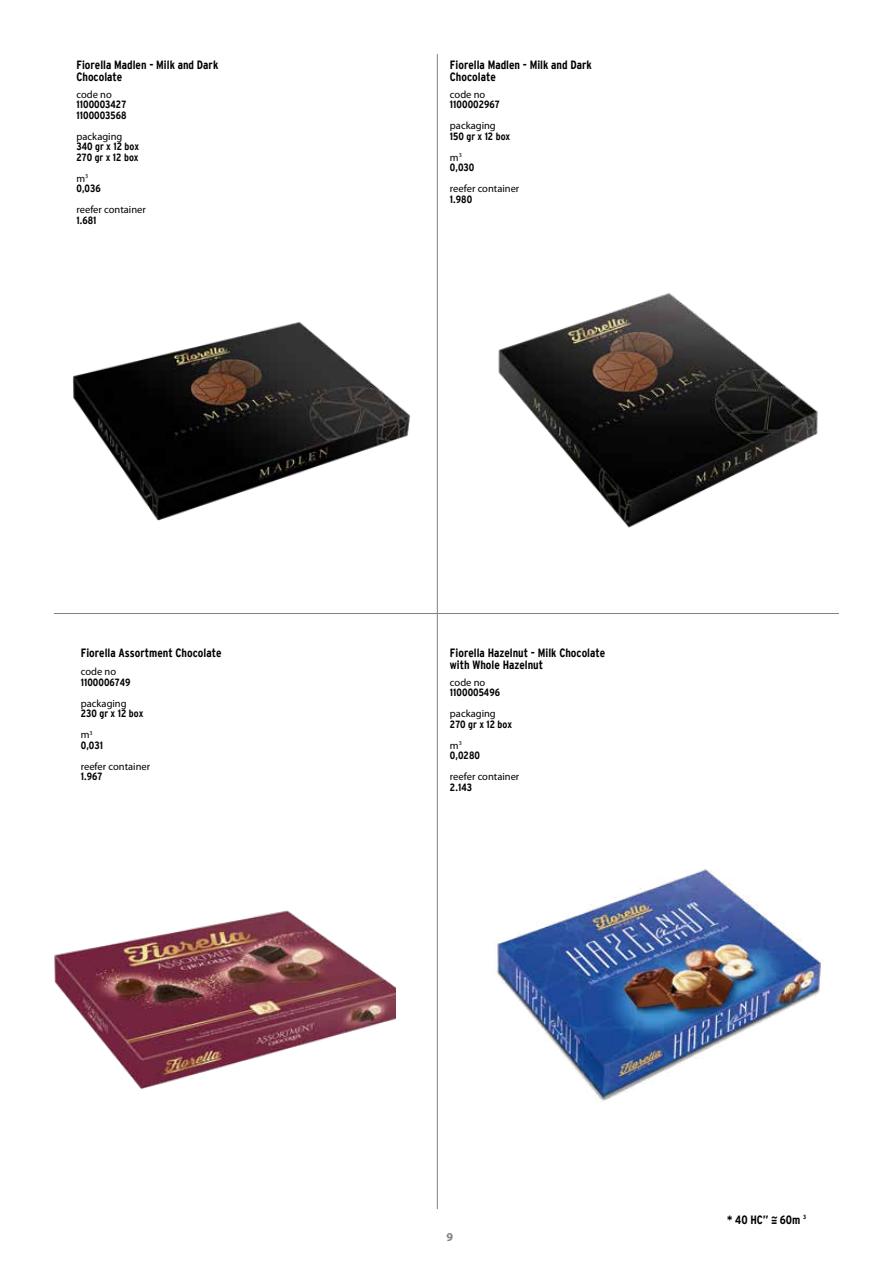
<style>
.page{position:relative;width:893px;height:1263px;background:#fff}
.page>*{position:absolute;margin:0;border:0;box-sizing:border-box;transform-origin:0 0}
.t1{font:700 condensed 12px/12px "Interstate TR";color:#000}
.t2{font:700 12px "Myriad Pro";color:#808285}
.t3{font:700 condensed 10.5px/10.5px "Interstate TR";color:#000}
.t4{font:10.5px "Myriad Pro";color:#000}
.t5{font:700 condensed 6px "Interstate TR";color:#000}
</style>
<div class="page">
<img style="left:54px;top:910px;width:342px;height:180px">
<hr style="left:54px;top:613px;width:785px;height:1px;background:#808285">
<hr style="left:437px;top:54px;width:1px;height:1155px;background:#808285">
<img style="left:72px;top:322px;width:338px;height:199px">
<img style="left:498px;top:293px;width:320px;height:235px">
<img style="left:496px;top:869px;width:327px;height:233px">
<p class="t1" style="left:76px;top:58px;width:143px">Fiorella Madlen - Milk and Dark<br>Chocolate</p>
<p class="t4" style="left:76px;top:88px;width:37px">code no</p>
<p class="t3" style="left:76px;top:99px;width:52px">1100003427<br>1100003568</p>
<p class="t4" style="left:76px;top:130px;width:47px">packaging</p>
<p class="t3" style="left:76px;top:141px;width:64px">340 gr x 12 box<br>270 gr x 12 box</p>
<p class="t4" style="left:76px;top:172px;width:13px">m<sup>3</sup></p>
<p class="t3" style="left:76px;top:183px;width:26px">0,036</p>
<p class="t4" style="left:76px;top:203px;width:71px">reefer container</p>
<p class="t3" style="left:76px;top:215px;width:22px">1.681</p>
<p class="t1" style="left:81px;top:646px;width:142px">Fiorella Assortment Chocolate</p>
<p class="t4" style="left:81px;top:665px;width:37px">code no</p>
<p class="t3" style="left:81px;top:677px;width:51px">1100006749</p>
<p class="t4" style="left:81px;top:697px;width:47px">packaging</p>
<p class="t3" style="left:81px;top:708px;width:64px">230 gr x 12 box</p>
<p class="t4" style="left:81px;top:728px;width:13px">m<sup>3</sup></p>
<p class="t3" style="left:81px;top:740px;width:24px">0,031</p>
<p class="t4" style="left:81px;top:760px;width:71px">reefer container</p>
<p class="t3" style="left:81px;top:771px;width:23px">1.967</p>
<p class="t1" style="left:450px;top:58px;width:143px">Fiorella Madlen - Milk and Dark<br>Chocolate</p>
<p class="t4" style="left:450px;top:88px;width:37px">code no</p>
<p class="t3" style="left:450px;top:99px;width:51px">1100002967</p>
<p class="t4" style="left:450px;top:119px;width:47px">packaging</p>
<p class="t3" style="left:450px;top:131px;width:62px">150 gr x 12 box</p>
<p class="t4" style="left:450px;top:151px;width:13px">m<sup>3</sup></p>
<p class="t3" style="left:450px;top:162px;width:26px">0,030</p>
<p class="t4" style="left:450px;top:182px;width:71px">reefer container</p>
<p class="t3" style="left:450px;top:194px;width:24px">1.980</p>
<p class="t1" style="left:450px;top:646px;width:157px">Fiorella Hazelnut - Milk Chocolate with Whole Hazelnut</p>
<p class="t4" style="left:450px;top:675px;width:37px">code no</p>
<p class="t3" style="left:450px;top:687px;width:52px">1100005496</p>
<p class="t4" style="left:450px;top:707px;width:47px">packaging</p>
<p class="t3" style="left:450px;top:718px;width:64px">270 gr x 12 box</p>
<p class="t4" style="left:450px;top:738px;width:13px">m<sup>3</sup></p>
<p class="t3" style="left:450px;top:750px;width:32px">0,0280</p>
<p class="t4" style="left:450px;top:770px;width:71px">reefer container</p>
<p class="t3" style="left:450px;top:781px;width:24px">2.143</p>
<p class="t2" style="left:446px;top:1229px;width:8px">9</p>
<p class="t1" style="left:771px;top:1211px;width:8px">~</p>
<p class="t5" style="left:803px;top:1213px;width:5px">3</p>
<p class="t1" style="left:771px;top:1216px;width:8px">=</p>
<p class="t1" style="left:727px;top:1213px;width:75px">* 40 HC” 60m</p>
</div>
